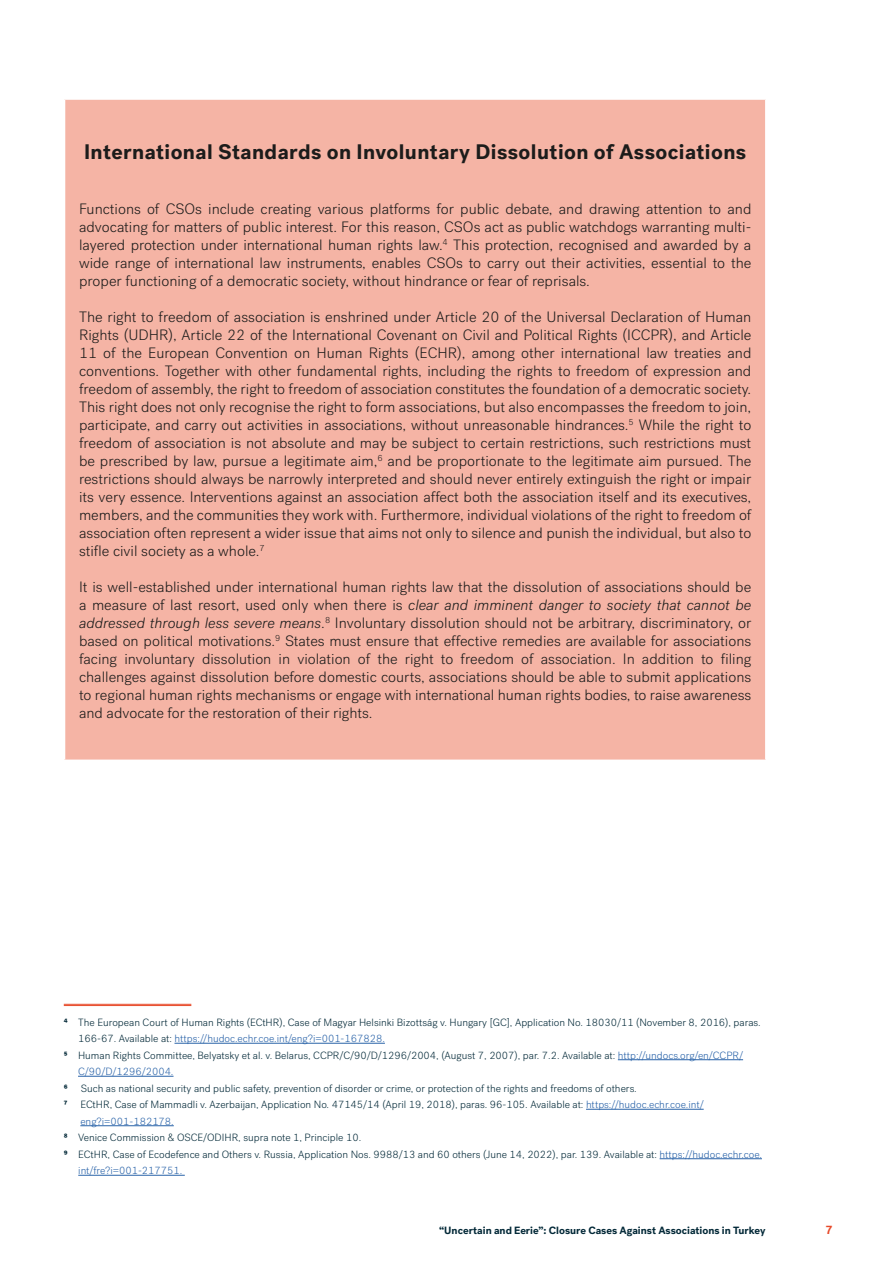
<style>
.page{position:relative;width:893px;height:1263px;background:#fff}
.page>*{position:absolute;margin:0;border:0;box-sizing:border-box;transform-origin:0 0}
.t1{font:700 21px "Post Grotesk";letter-spacing:.02em;color:#1c1c1b}
.t2{font:300 15px/18px "Post Grotesk";color:#1c1c1b;text-align:justify}
.t3{font:700 12px "Post Grotesk";color:#e74a2a}
.t4{font:300 10.5px "Post Grotesk";color:#032938}
.t5{font:300 10.5px "Post Grotesk";color:#2862a8}
.t6{font:700 10.5px "Post Grotesk";color:#032938}
.s1{font-style:italic}
.s2{font-weight:700}
.s3{color:#032938}
.s4{color:#2862a8}
</style>
<div class="page">
<div style="left:65px;top:99px;width:701px;height:661px;background:#f5b4a5"></div>
<hr style="left:64px;top:98px;width:703px;height:2px;background:#fff">
<hr style="left:765px;top:100px;width:2px;height:659px;background:#fff">
<hr style="left:64px;top:759px;width:703px;height:2px;background:#fff">
<hr style="left:64px;top:1004px;width:127px;height:1px;background:#e74a2a">
<hr style="left:64px;top:1005px;width:127px;height:1px;background:#e74a2a">
<hr style="left:174px;top:1043px;width:211px;height:1px;background:#2862a8">
<hr style="left:618px;top:1059px;width:125px;height:1px;background:#2862a8">
<hr style="left:78px;top:1076px;width:96px;height:1px;background:#2862a8">
<hr style="left:586px;top:1109px;width:118px;height:1px;background:#2862a8">
<hr style="left:80px;top:1125px;width:94px;height:1px;background:#2862a8">
<hr style="left:660px;top:1158px;width:102px;height:1px;background:#2862a8">
<hr style="left:78px;top:1175px;width:107px;height:1px;background:#2862a8">
<h1 class="t1" style="left:84px;top:138px;width:664px">International Standards on Involuntary Dissolution of Associations</h1>
<p class="t2" style="left:79px;top:200px;width:674px">Functions of CSOs include creating various platforms for public debate, and drawing attention to and advocating for matters of public interest. For this reason, CSOs act as public watchdogs warranting multi&shy;layered protection under international human rights law.<sup>4</sup> This protection, recognised and awarded by a wide range of international law instruments, enables CSOs to carry out their activities, essential to the proper functioning of a democratic society, without hindrance or fear of reprisals.</p>
<p class="t2" style="left:79px;top:308px;width:674px">The right to freedom of association is enshrined under Article 20 of the Universal Declaration of Human Rights (UDHR), Article 22 of the International Covenant on Civil and Political Rights (ICCPR), and Article 11 of the European Convention on Human Rights (ECHR), among other international law treaties and conventions. Together with other fundamental rights, including the rights to freedom of expression and freedom of assembly, the right to freedom of association constitutes the foundation of a democratic society.<br>This right does not only recognise the right to form associations, but also encompasses the freedom to join, participate, and carry out activities in associations, without unreasonable hindrances.<sup>5</sup> While the right to freedom of association is not absolute and may be subject to certain restrictions, such restrictions must be prescribed by law, pursue a legitimate aim,<sup>6</sup> and be proportionate to the legitimate aim pursued. The restrictions should always be narrowly interpreted and should never entirely extinguish the right or impair its very essence. Interventions against an association affect both the association itself and its executives, members, and the communities they work with. Furthermore, individual violations of the right to freedom of association often represent a wider issue that aims not only to silence and punish the individual, but also to stifle civil society as a whole.<sup>7</sup></p>
<p class="t2" style="left:79px;top:578px;width:674px">It is well-established under international human rights law that the dissolution of associations should be a measure of last resort, used only when there is <span class="s1">clear and imminent danger to society that cannot be addressed through less severe means</span>.<sup>8</sup> Involuntary dissolution should not be arbitrary, discriminatory, or based on political motivations.<sup>9</sup> States must ensure that effective remedies are available for associations facing involuntary dissolution in violation of the right to freedom of association. In addition to filing challenges against dissolution before domestic courts, associations should be able to submit applications to regional human rights mechanisms or engage with international human rights bodies, to raise awareness and advocate for the restoration of their rights.</p>
<p class="t4" style="left:64px;top:1016px;width:698px"><span class="s2">4</span> The European Court of Human Rights (ECtHR), Case of Magyar Helsinki Bizottság v. Hungary [GC], Application No. 18030/11 (November 8, 2016), paras.</p>
<p class="t5" style="left:78px;top:1032px;width:308px"><span class="s3">166-67. Available at:</span> https://hudoc.echr.coe.int/eng?i=001-167828.</p>
<p class="t4" style="left:64px;top:1049px;width:681px"><span class="s2">5</span> Human Rights Committee, Belyatsky et al. v. Belarus, CCPR/C/90/D/1296/2004, (August 7, 2007), par. 7.2. Available at: <span class="s4">http://undocs.org/en/CCPR/</span></p>
<p class="t5" style="left:78px;top:1065px;width:97px">C/90/D/1296/2004.</p>
<p class="t4" style="left:64px;top:1082px;width:575px"><span class="s2">6</span> Such as national security and public safety, prevention of disorder or crime, or protection of the rights and freedoms of others.</p>
<p class="t4" style="left:64px;top:1098px;width:641px"><span class="s2">7</span> ECtHR, Case of Mammadli v. Azerbaijan, Application No. 47145/14 (April 19, 2018), paras. 96-105. Available at: <span class="s4">https://hudoc.echr.coe.int/</span></p>
<p class="t5" style="left:80px;top:1115px;width:95px">eng?i=001-182178.</p>
<p class="t4" style="left:64px;top:1131px;width:299px"><span class="s2">8</span> Venice Commission &amp; OSCE/ODIHR, supra note 1, Principle 10.</p>
<p class="t4" style="left:64px;top:1148px;width:700px"><span class="s2">9</span> ECtHR, Case of Ecodefence and Others v. Russia, Application Nos. 9988/13 and 60 others (June 14, 2022), par. 139. Available at: <span class="s4">https://hudoc.echr.coe.</span></p>
<p class="t5" style="left:78px;top:1164px;width:106px">int/fre?i=001-217751.</p>
<p class="t6" style="left:439px;top:1223px;width:328px">“Uncertain and Eerie”: Closure Cases Against Associations in Turkey</p>
<p class="t3" style="left:826px;top:1222px;width:9px">7</p>
</div>
